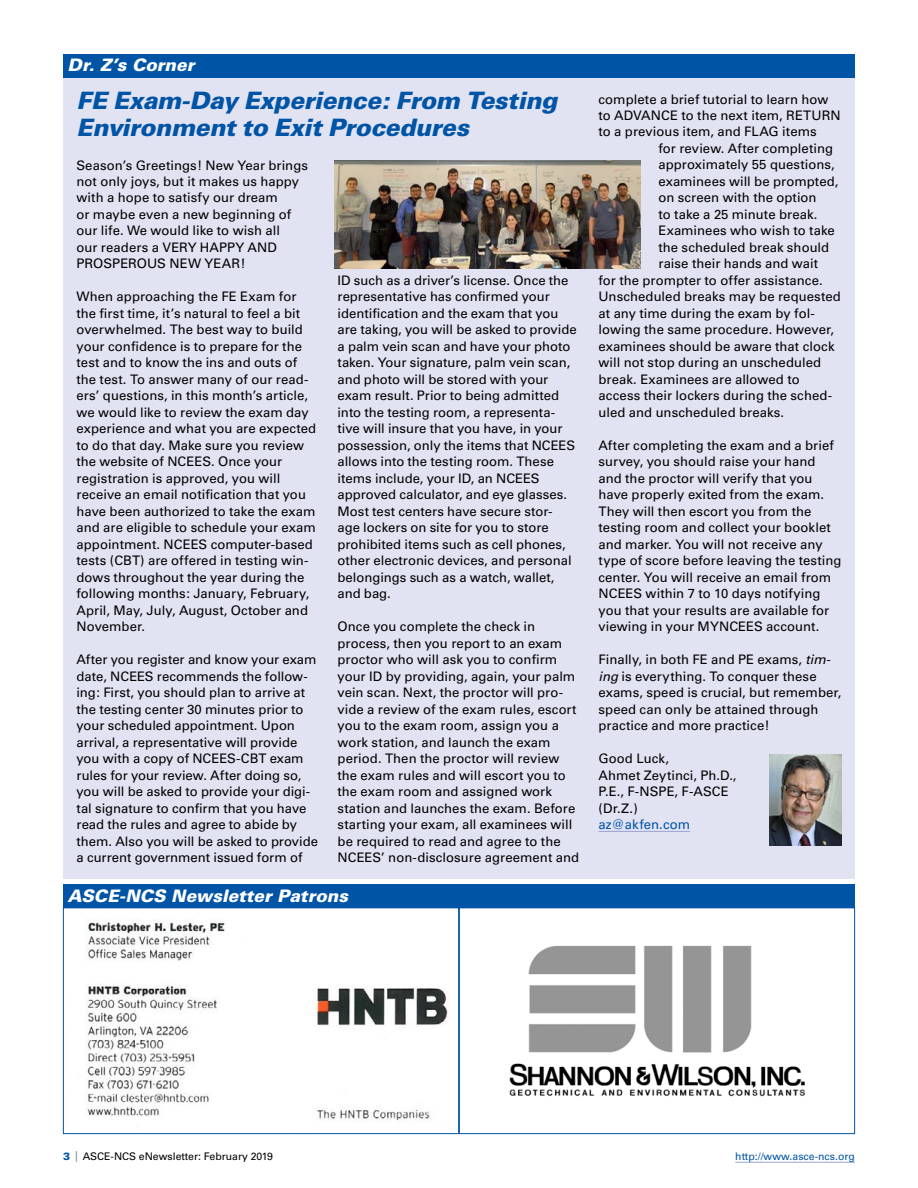
<style>
.page{position:relative;width:918px;height:1188px;background:#fff}
.page>*{position:absolute;margin:0;border:0;box-sizing:border-box;transform-origin:0 0}
.t1{font:italic 900 24px/27px "Univers";letter-spacing:-.015em;color:#0054a6}
.t2{font:italic 900 17.25px "Univers";color:#fff}
.t3{font:13.2px/16.5px "Univers";color:#000}
.t4{font:13.2px "Univers";letter-spacing:.005em;color:#0054a6}
.t5{font:10.5px "Univers";color:#000}
.t6{font:10.5px "Univers";color:#0054a6}
.s1{font-style:italic}
.s2{font-weight:900;color:#0054a6}
.s3{color:#797d82}
</style>
<div class="page">
<hr style="left:735px;top:1162px;width:120px;height:1px;background:#98a5d4">
<div style="left:63px;top:884px;width:792px;height:24px;background:#0054a6"></div>
<img style="left:86px;top:921px;width:362px;height:200px">
<div style="left:63px;top:908px;width:396px;height:226px;border:1px solid #0054a6"></div>
<img style="left:509px;top:945px;width:296px;height:152px">
<div style="left:459px;top:908px;width:396px;height:226px;border:1px solid #0054a6"></div>
<div style="left:63px;top:54px;width:792px;height:825px;background:#e1e3f3"></div>
<hr style="left:598px;top:831px;width:92px;height:1px;background:#98a5d4">
<div style="left:63px;top:54px;width:792px;height:24px;background:#0054a6"></div>
<img style="left:770px;top:754px;width:72px;height:92px">
<img style="left:334px;top:160px;width:306px;height:108px">
<h2 class="t2" style="left:68px;top:54px;width:128px">Dr. Z’s Corner</h2>
<h1 class="t1" style="left:76px;top:87px;width:482px">FE Exam-Day Experience: From Testing<br>Environment to Exit Procedures</h1>
<p class="t3" style="left:76px;top:157px;width:233px">Season’s Greetings! New Year brings not only joys, but it makes us happy with a hope to satisfy our dream<br>or maybe even a new beginning of our life. We would like to wish all<br>our readers a VERY HAPPY AND<br>PROSPEROUS NEW YEAR!</p>
<p class="t3" style="left:76px;top:289px;width:241px">When approaching the FE Exam for the first time, it’s natural to feel a bit overwhelmed. The best way to build your confidence is to prepare for the test and to know the ins and outs of the test. To answer many of our read&shy;ers’ questions, in this month’s article, we would like to review the exam day experience and what you are expected to do that day. Make sure you review the website of NCEES. Once your registration is approved, you will receive an email notification that you have been authorized to take the exam and are eligible to schedule your exam appointment. NCEES computer-based tests (CBT) are offered in testing win&shy;dows throughout the year during the following months: January, February, April, May, July, August, October and November.</p>
<p class="t3" style="left:76px;top:652px;width:243px">After you register and know your exam date, NCEES recommends the follow&shy;ing: First, you should plan to arrive at the testing center 30 minutes prior to your scheduled appointment. Upon arrival, a representative will provide you with a copy of NCEES-CBT exam rules for your review. After doing so, you will be asked to provide your digi&shy;tal signature to confirm that you have read the rules and agree to abide by them. Also you will be asked to provide a current government issued form of</p>
<p class="t3" style="left:338px;top:272px;width:241px">ID such as a driver’s license. Once the representative has confirmed your identification and the exam that you are taking, you will be asked to provide a palm vein scan and have your photo taken. Your signature, palm vein scan, and photo will be stored with your exam result. Prior to being admitted into the testing room, a representa&shy;tive will insure that you have, in your possession, only the items that NCEES allows into the testing room. These items include, your ID, an NCEES approved calculator, and eye glasses.<br>Most test centers have secure stor&shy;age lockers on site for you to store prohibited items such as cell phones, other electronic devices, and personal belongings such as a watch, wallet, and bag.</p>
<p class="t3" style="left:338px;top:619px;width:243px">Once you complete the check in process, then you report to an exam proctor who will ask you to confirm your ID by providing, again, your palm vein scan. Next, the proctor will pro&shy;vide a review of the exam rules, escort you to the exam room, assign you a work station, and launch the exam period. Then the proctor will review the exam rules and will escort you to the exam room and assigned work station and launches the exam. Before starting your exam, all examinees will be required to read and agree to the NCEES’ non-disclosure agreement and</p>
<h2 class="t2" style="left:68px;top:885px;width:282px">ASCE-NCS Newsletter Patrons</h2>
<p class="t3" style="left:598px;top:91px;width:231px">complete a brief tutorial to learn how</p>
<p class="t3" style="left:598px;top:107px;width:244px">to ADVANCE to the next item, RETURN</p>
<p class="t3" style="left:598px;top:124px;width:220px">to a previous item, and FLAG items</p>
<p class="t3" style="left:658px;top:140px;width:176px">for review. After completing</p>
<p class="t3" style="left:658px;top:157px;width:178px">approximately 55 questions,</p>
<p class="t3" style="left:658px;top:173px;width:181px">examinees will be prompted,</p>
<p class="t3" style="left:658px;top:190px;width:160px">on screen with the option</p>
<p class="t3" style="left:658px;top:206px;width:161px">to take a 25 minute break.</p>
<p class="t3" style="left:658px;top:223px;width:178px">Examinees who wish to take</p>
<p class="t3" style="left:658px;top:239px;width:172px">the scheduled break should</p>
<p class="t3" style="left:658px;top:256px;width:161px">raise their hands and wait</p>
<p class="t3" style="left:598px;top:272px;width:226px">for the prompter to offer assistance.</p>
<p class="t3" style="left:598px;top:289px;width:244px">Unscheduled breaks may be requested</p>
<p class="t3" style="left:598px;top:305px;width:218px">at any time during the exam by fol-</p>
<p class="t3" style="left:598px;top:322px;width:237px">lowing the same procedure. However,</p>
<p class="t3" style="left:598px;top:338px;width:238px">examinees should be aware that clock</p>
<p class="t3" style="left:598px;top:355px;width:224px">will not stop during an unscheduled</p>
<p class="t3" style="left:598px;top:371px;width:203px">break. Examinees are allowed to</p>
<p class="t3" style="left:598px;top:388px;width:235px">access their lockers during the sched-</p>
<p class="t3" style="left:598px;top:404px;width:187px">uled and unscheduled breaks.</p>
<p class="t3" style="left:598px;top:437px;width:244px">After completing the exam and a brief survey, you should raise your hand and the proctor will verify that you have properly exited from the exam.<br>They will then escort you from the testing room and collect your booklet and marker. You will not receive any type of score before leaving the testing center. You will receive an email from NCEES within 7 to 10 days notifying you that your results are available for viewing in your MYNCEES account.</p>
<p class="t3" style="left:598px;top:652px;width:245px">Finally, in both FE and PE exams, <span class="s1">tim&shy;ing</span> is everything. To conquer these exams, speed is crucial, but remember, speed can only be attained through practice and more practice!</p>
<p class="t3" style="left:598px;top:751px;width:140px">Good Luck,<br>Ahmet Zeytinci, Ph.D.,<br>P.E., F-NSPE, F-ASCE (Dr.Z.)</p>
<p class="t4" style="left:598px;top:817px;width:93px">az@akfen.com</p>
<p class="t5" style="left:63px;top:1150px;width:211px"><span class="s2">3</span> <span class="s3">|</span> ASCE-NCS eNewsletter: February 2019</p>
<p class="t6" style="left:735px;top:1150px;width:121px">http://www.asce-ncs.org</p>
</div>
